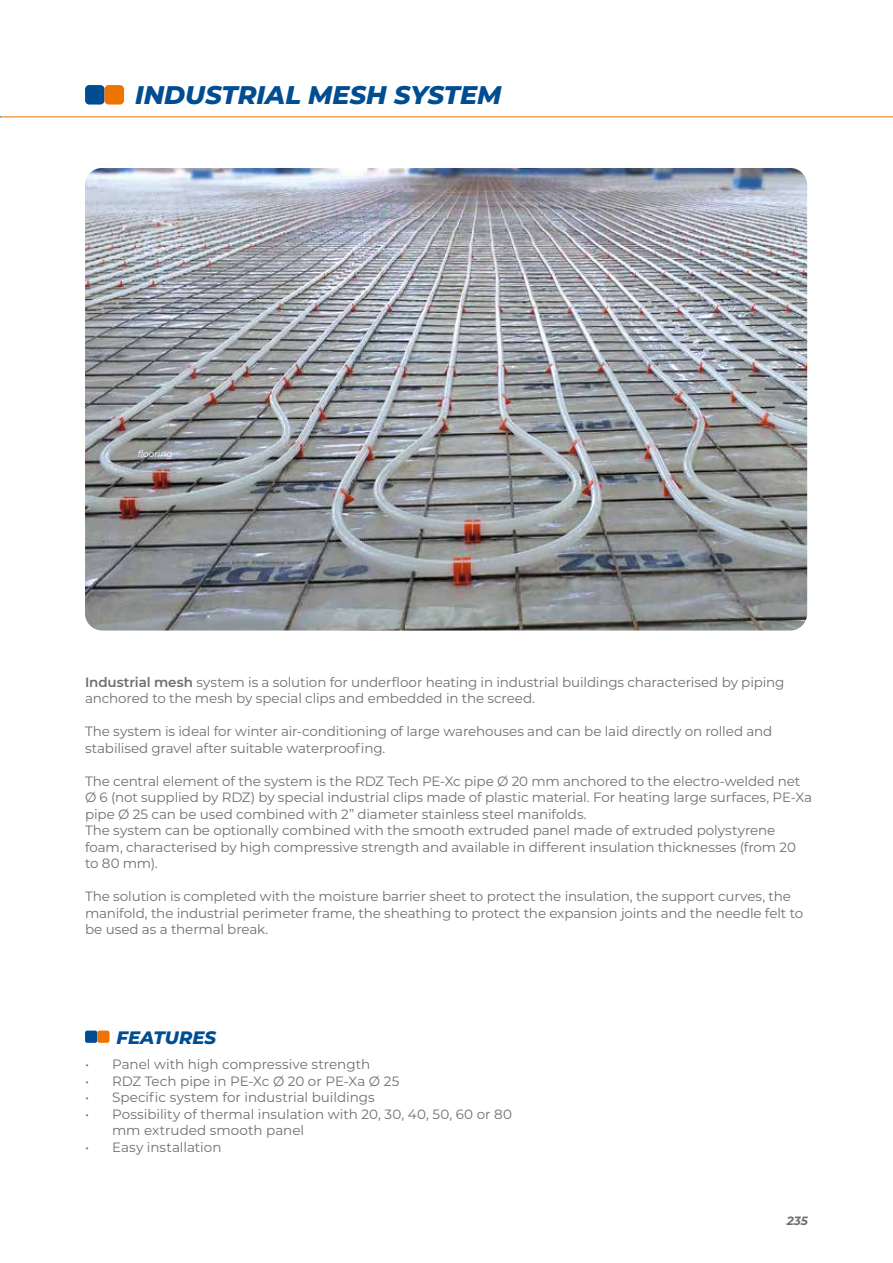
<style>
.page{position:relative;width:893px;height:1263px;background:#fff}
.page>*{position:absolute;margin:0;border:0;box-sizing:border-box;transform-origin:0 0}
.t1{font:italic 800 25.5px "Montserrat";color:#004d92}
.t2{font:italic 800 18px "Montserrat";color:#004d92}
.t3{font:13.5px/16.5px "Montserrat";letter-spacing:-.01em;color:#706f6f}
.t4{font:italic 700 12px "Montserrat";color:#706f6f}
.t5{font:italic 9px "Montserrat";color:#fff}
.s1{font-weight:600}
</style>
<div class="page">
<img style="left:85px;top:168px;width:722px;height:462px">
<div style="left:85px;top:85px;width:20px;height:20px;background:#004d92;border-radius:4px"></div>
<div style="left:105px;top:85px;width:19px;height:20px;background:#ee7402;border-radius:4px"></div>
<div style="left:85px;top:1030px;width:12px;height:13px;background:#004d92;border-radius:2px"></div>
<div style="left:97px;top:1030px;width:13px;height:13px;background:#ee7402;border-radius:2px"></div>
<hr style="left:1px;top:117px;width:892px;height:1px;background:#ee7402">
<h1 class="t1" style="left:135px;top:76px;width:368px">INDUSTRIAL MESH SYSTEM</h1>
<p class="t5" style="left:138px;top:447px;width:37px">flooring</p>
<p class="t3" style="left:85px;top:673px;width:701px"><span class="s1">Industrial mesh</span> system is a solution for underfloor heating in industrial buildings characterised by piping anchored to the mesh by special clips and embedded in the screed.</p>
<p class="t3" style="left:85px;top:722px;width:689px">The system is ideal for winter air-conditioning of large warehouses and can be laid directly on rolled and stabilised gravel after suitable waterproofing.</p>
<p class="t3" style="left:85px;top:772px;width:728px">The central element of the system is the RDZ Tech PE-Xc pipe Ø 20 mm anchored to the electro-welded net Ø 6 (not supplied by RDZ) by special industrial clips made of plastic material. For heating large surfaces, PE-Xa pipe Ø 25 can be used combined with 2” diameter stainless steel manifolds.<br>The system can be optionally combined with the smooth extruded panel made of extruded polystyrene foam, characterised by high compressive strength and available in different insulation thicknesses (from 20 to 80 mm).</p>
<p class="t3" style="left:85px;top:887px;width:720px">The solution is completed with the moisture barrier sheet to protect the insulation, the support curves, the manifold, the industrial perimeter frame, the sheathing to protect the expansion joints and the needle felt to be used as a thermal break.</p>
<h2 class="t2" style="left:116px;top:1024px;width:101px">FEATURES</h2>
<p class="t3" style="left:85px;top:1055px;width:287px">• Panel with high compressive strength</p>
<p class="t3" style="left:85px;top:1072px;width:316px">• RDZ Tech pipe in PE-Xc Ø 20 or PE-Xa Ø 25</p>
<p class="t3" style="left:85px;top:1088px;width:291px">• Specific system for industrial buildings</p>
<p class="t3" style="left:112px;top:1105px;width:401px;text-indent:-27px">• Possibility of thermal insulation with 20, 30, 40, 50, 60 or 80 mm extruded smooth panel</p>
<p class="t3" style="left:85px;top:1138px;width:138px">• Easy installation</p>
<p class="t4" style="left:787px;top:1212px;width:23px">235</p>
</div>
